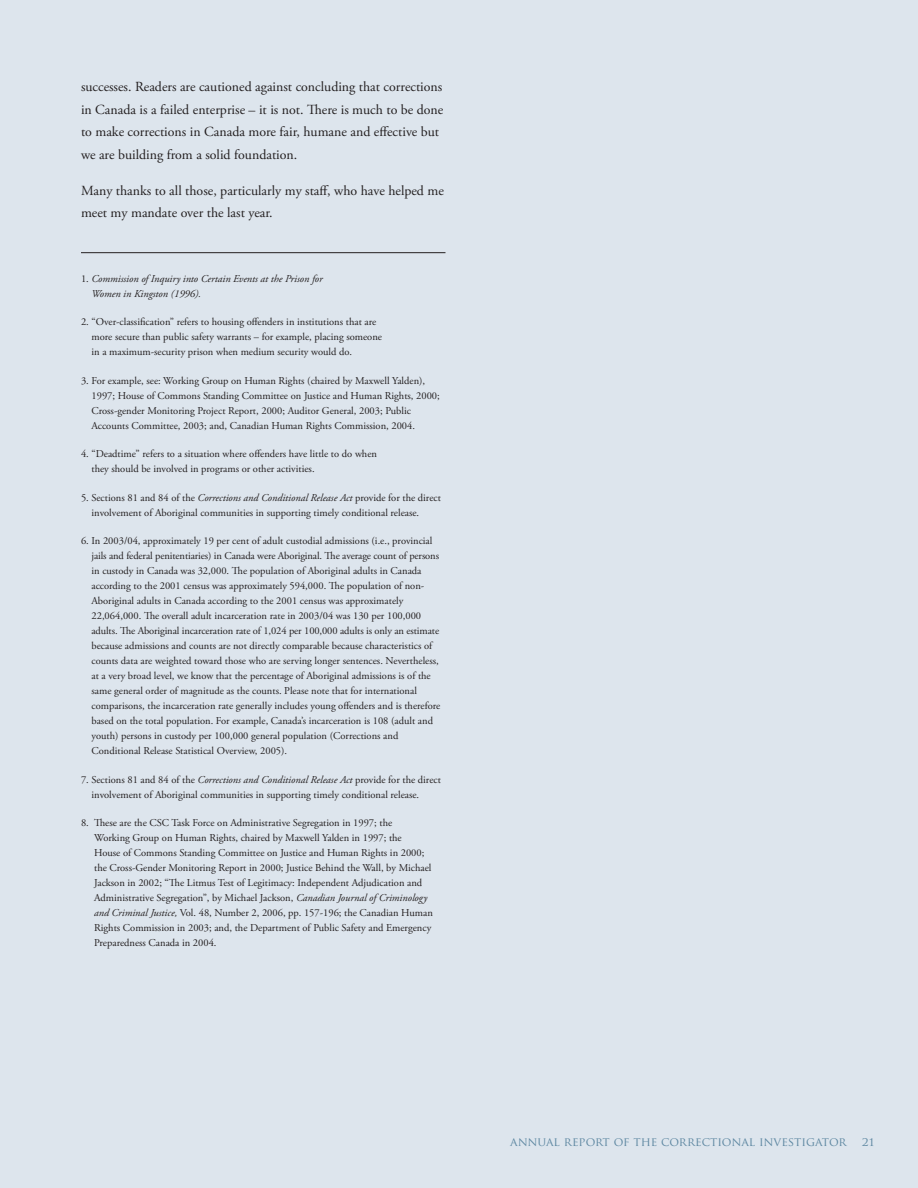
<style>
.page{position:relative;width:918px;height:1188px;background:#dde5ed}
.page>*{position:absolute;margin:0;border:0;box-sizing:border-box;transform-origin:0 0}
.t1{font:13.8px/22.5px "Adobe Garamond Pro";color:#231f20}
.t2{font:12px "Trajan Pro";color:#5d87a1}
.t3{font:10.5px/15px "Adobe Garamond Pro";color:#231f20}
.t4{font:italic 10.5px/15px "Adobe Garamond Pro";color:#231f20}
.s1{font-style:normal}
.s2{font-style:italic}
</style>
<div class="page">
<hr style="left:81px;top:252px;width:365px;height:1px;background:#231f20">
<p class="t1" style="left:81px;top:76px;width:364px">successes. Readers are cautioned against concluding that corrections in Canada is a failed enterprise – it is not. There is much to be done to make corrections in Canada more fair, humane and effective but we are building from a solid foundation.</p>
<h1 class="t1" style="left:81px;top:179px;width:364px">Many thanks to all those, particularly my staff, who have helped me meet my mandate over the last year.</h1>
<p class="t4" style="left:92px;top:271px;width:233px;text-indent:-10px"><span class="s1">1.</span> Commission of Inquiry into Certain Events at the Prison for<br>Women in Kingston (1996).</p>
<p class="t3" style="left:92px;top:315px;width:292px;text-indent:-10px">2. “Over-classification” refers to housing offenders in institutions that are more secure than public safety warrants – for example, placing someone in a maximum-security prison when medium security would do.</p>
<p class="t3" style="left:92px;top:373px;width:350px;text-indent:-10px">3. For example, see: Working Group on Human Rights (chaired by Maxwell Yalden), 1997; House of Commons Standing Committee on Justice and Human Rights, 2000; Cross-gender Monitoring Project Report, 2000; Auditor General, 2003; Public Accounts Committee, 2003; and, Canadian Human Rights Commission, 2004.</p>
<p class="t3" style="left:92px;top:447px;width:287px;text-indent:-10px">4. “Deadtime” refers to a situation where offenders have little to do when they should be involved in programs or other activities.</p>
<p class="t3" style="left:92px;top:490px;width:351px;text-indent:-10px">5. Sections 81 and 84 of the <span class="s2">Corrections and Conditional Release Act</span> provide for the direct involvement of Aboriginal communities in supporting timely conditional release.</p>
<p class="t3" style="left:92px;top:534px;width:350px;text-indent:-10px">6. In 2003/04, approximately 19 per cent of adult custodial admissions (i.e., provincial jails and federal penitentiaries) in Canada were Aboriginal. The average count of persons in custody in Canada was 32,000. The population of Aboriginal adults in Canada according to the 2001 census was approximately 594,000. The population of non-Aboriginal adults in Canada according to the 2001 census was approximately 22,064,000. The overall adult incarceration rate in 2003/04 was 130 per 100,000 adults. The Aboriginal incarceration rate of 1,024 per 100,000 adults is only an estimate because admissions and counts are not directly comparable because characteristics of counts data are weighted toward those who are serving longer sentences. Nevertheless, at a very broad level, we know that the percentage of Aboriginal admissions is of the same general order of magnitude as the counts. Please note that for international comparisons, the incarceration rate generally includes young offenders and is therefore based on the total population. For example, Canada’s incarceration is 108 (adult and youth) persons in custody per 100,000 general population (Corrections and Conditional Release Statistical Overview, 2005).</p>
<p class="t3" style="left:92px;top:772px;width:351px;text-indent:-10px">7. Sections 81 and 84 of the <span class="s2">Corrections and Conditional Release Act</span> provide for the direct involvement of Aboriginal communities in supporting timely conditional release.</p>
<p class="t3" style="left:94px;top:816px;width:340px;text-indent:-13px">8. These are the CSC Task Force on Administrative Segregation in 1997; the<br>Working Group on Human Rights, chaired by Maxwell Yalden in 1997; the<br>House of Commons Standing Committee on Justice and Human Rights in 2000; the Cross-Gender Monitoring Report in 2000; Justice Behind the Wall, by Michael Jackson in 2002; “The Litmus Test of Legitimacy: Independent Adjudication and Administrative Segregation”, by Michael Jackson, <span class="s2">Canadian Journal of Criminology and Criminal Justice,</span> Vol. 48, Number 2, 2006, pp. 157-196; the Canadian Human Rights Commission in 2003; and, the Department of Public Safety and Emergency Preparedness Canada in 2004.</p>
<p class="t2" style="left:510px;top:1134px;width:338px">ANNUAL REPORT OF THE CORRECTIONAL INVESTIGATOR</p>
<p class="t2" style="left:862px;top:1134px;width:14px">21</p>
</div>
